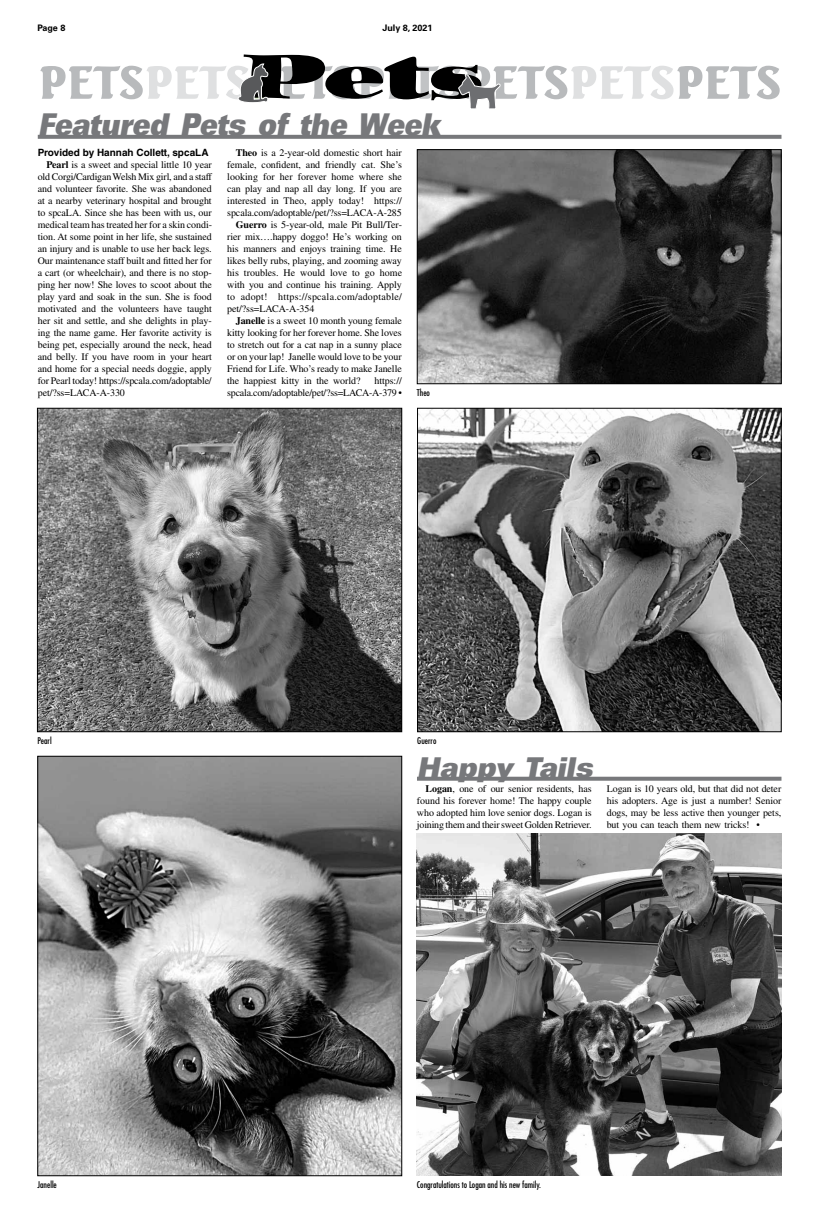
<style>
.page{position:relative;width:819px;height:1224px;background:#fff}
.page>*{position:absolute;margin:0;border:0;box-sizing:border-box;transform-origin:0 0}
.t1{font:italic 30px "Univers LT Std X Black Ex";color:#77787b;scale:.7 1}
.t2{font:italic 27.3px "Univers LT Std X Black Ex";color:#77787b;scale:.77 1}
.t3{font:10px/12px "Times LT Std";letter-spacing:-.01em;color:#000;text-align:justify}
.t4{font:10px "Times LT Std";letter-spacing:.025em;color:#000}
.t5{font:700 10px "Helvetica LT Std";color:#000}
.t6{font:condensed 9px "Futura Std";color:#000}
.t7{font:700 9px "Univers LT Std";color:#000}
.s1{font-weight:700}
</style>
<div class="page">
<svg style="left:417px;top:777px;width:365px;height:4px"></svg>
<svg style="left:38px;top:135px;width:744px;height:4px;background:#7d7e80"></svg>
<img style="left:39px;top:410px;width:361px;height:320px">
<div style="left:37px;top:408px;width:365px;height:324px;border:1px solid #000"></div>
<img style="left:419px;top:151px;width:361px;height:231px">
<div style="left:417px;top:149px;width:365px;height:235px;border:1px solid #000"></div>
<svg style="left:40px;top:54px;width:740px;height:55px"></svg>
<img style="left:419px;top:410px;width:361px;height:320px">
<div style="left:417px;top:408px;width:365px;height:324px;border:1px solid #000"></div>
<img style="left:39px;top:758px;width:361px;height:416px">
<div style="left:37px;top:756px;width:365px;height:420px;border:1px solid #000"></div>
<img style="left:417px;top:834px;width:365px;height:342px">
<p class="t7" style="left:37px;top:23px;width:29px">Page 8</p>
<p class="t7" style="left:382px;top:23px;width:52px">July 8, 2021</p>
<h1 class="t1" style="left:38px;top:106px;width:585px">Featured Pets of the Week</h1>
<p class="t3" style="left:236px;top:146px;width:167px"><span class="s1">Theo</span> is a 2-year-old domestic short hair</p>
<p class="t3" style="left:227px;top:158px;width:176px">female, confident, and friendly cat. She’s</p>
<p class="t3" style="left:227px;top:170px;width:176px">looking for her forever home where she</p>
<p class="t3" style="left:227px;top:182px;width:176px">can play and nap all day long. If you are</p>
<p class="t3" style="left:227px;top:194px;width:176px">interested in Theo, apply today! https://</p>
<p class="t3" style="left:227px;top:206px;width:176px">spcala.com/adoptable/pet/?ss=LACA-A-285</p>
<p class="t3" style="left:236px;top:218px;width:168px"><span class="s1">Guerro</span> is 5-year-old, male Pit Bull/Ter-</p>
<p class="t3" style="left:227px;top:230px;width:176px">rier mix….happy doggo! He’s working on</p>
<p class="t3" style="left:227px;top:242px;width:176px">his manners and enjoys training time. He</p>
<p class="t3" style="left:227px;top:254px;width:176px">likes belly rubs, playing, and zooming away</p>
<p class="t3" style="left:227px;top:266px;width:176px">his troubles. He would love to go home</p>
<p class="t3" style="left:227px;top:278px;width:176px">with you and continue his training. Apply</p>
<p class="t4" style="left:227px;top:291px;width:176px">to adopt! https://spcala.com/adoptable/</p>
<p class="t3" style="left:227px;top:302px;width:89px">pet/?ss=LACA-A-354</p>
<p class="t3" style="left:236px;top:314px;width:167px"><span class="s1">Janelle</span> is a sweet 10 month young female</p>
<p class="t3" style="left:227px;top:326px;width:176px">kitty looking for her forever home. She loves</p>
<p class="t3" style="left:227px;top:338px;width:176px">to stretch out for a cat nap in a sunny place</p>
<p class="t3" style="left:227px;top:350px;width:176px">or on your lap! Janelle would love to be your</p>
<p class="t3" style="left:227px;top:362px;width:176px">Friend for Life. Who’s ready to make Janelle</p>
<p class="t3" style="left:227px;top:374px;width:135px">the happiest kitty in the world?</p>
<p class="t5" style="left:38px;top:146px;width:165px">Provided by Hannah Collett, spcaLA</p>
<p class="t3" style="left:38px;top:158px;width:176px;text-indent:9px"><span class="s1">Pearl</span> is a sweet and special little 10 year old Corgi/Cardigan Welsh Mix girl, and a staff and volunteer favorite. She was abandoned at a nearby veterinary hospital and brought to spcaLA. Since she has been with us, our medical team has treated her for a skin condi&shy;tion. At some point in her life, she sustained an injury and is unable to use her back legs.<br>Our maintenance staff built and fitted her for a cart (or wheelchair), and there is no stop&shy;ping her now! She loves to scoot about the play yard and soak in the sun. She is food motivated and the volunteers have taught her sit and settle, and she delights in play&shy;ing the name game. Her favorite activity is being pet, especially around the neck, head and belly. If you have room in your heart and home for a special needs doggie, apply for Pearl today! https://spcala.com/adoptable/ pet/?ss=LACA-A-330</p>
<p class="t3" style="left:227px;top:374px;width:176px;text-align:right">https:// spcala.com/adoptable/pet/?ss=LACA-A-379 •</p>
<p class="t6" style="left:417px;top:387px;width:15px">Theo</p>
<p class="t6" style="left:37px;top:735px;width:16px">Pearl</p>
<p class="t6" style="left:417px;top:735px;width:21px">Guerro</p>
<h2 class="t2" style="left:417px;top:751px;width:237px">Happy Tails</h2>
<p class="t3" style="left:417px;top:782px;width:176px;text-indent:9px"><span class="s1">Logan</span>, one of our senior residents, has found his forever home! The happy couple who adopted him love senior dogs. Logan is joining them and their sweet Golden Retriever.</p>
<p class="t3" style="left:607px;top:782px;width:176px">Logan is 10 years old, but that did not deter his adopters. Age is just a number! Senior dogs, may be less active then younger pets, but you can teach them new tricks! •</p>
<p class="t6" style="left:37px;top:1179px;width:21px">Janelle</p>
<p class="t6" style="left:417px;top:1179px;width:126px">Congratulations to Logan and his new family.</p>
</div>
